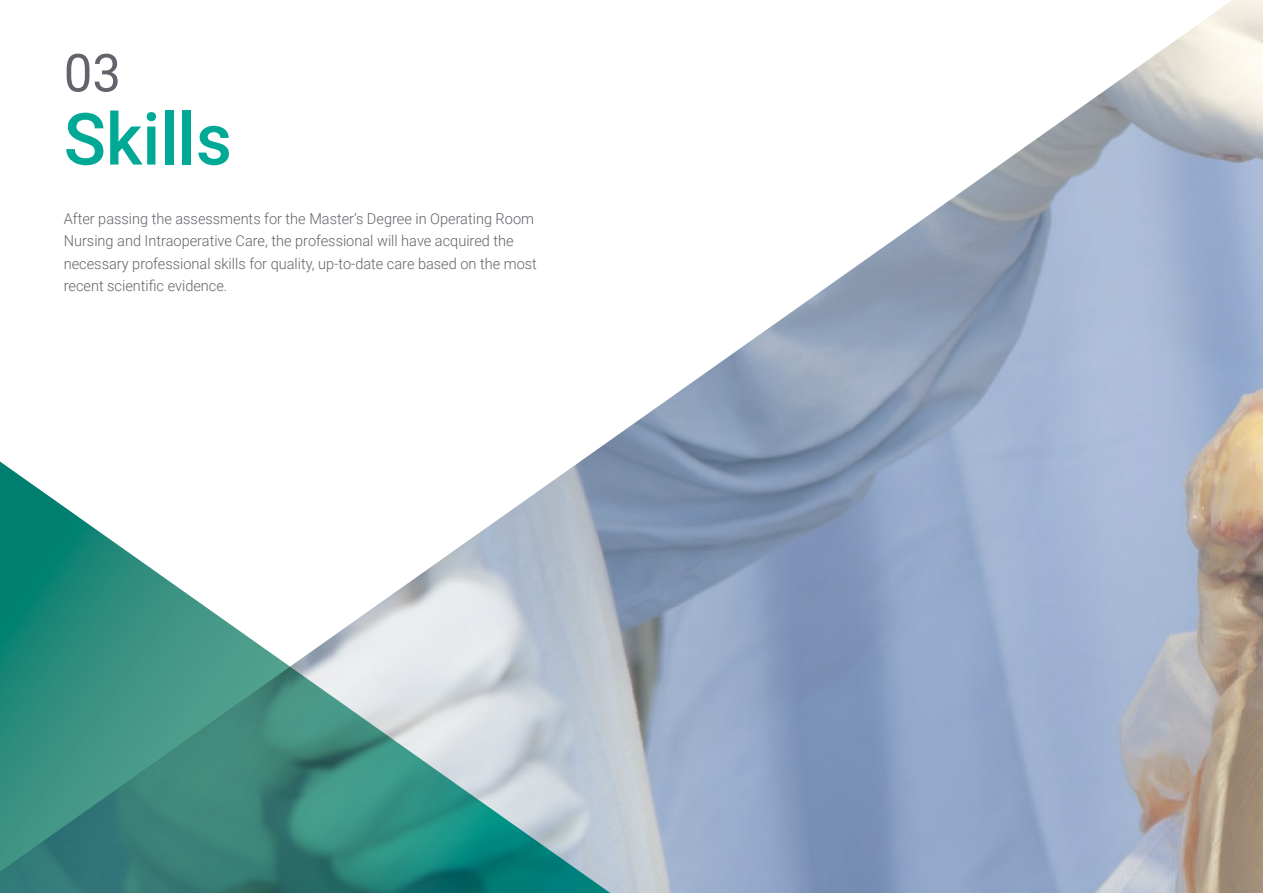
<style>
.page{position:relative;width:1263px;height:893px;background:#fff}
.page>*{position:absolute;margin:0;border:0;box-sizing:border-box;transform-origin:0 0}
.t1{font:500 72px "Roboto";color:#00a996}
.t2{font:52.5px "Roboto";color:#61646a}
.t3{font:300 15px/22.5px "Roboto";color:#61646a}
</style>
<div class="page">
<img style="left:602px;top:0;width:661px;height:893px">
<svg style="left:0;top:446px;width:640px;height:447px"></svg>
<h2 class="t2" style="left:64px;top:36px;width:59px">03</h2>
<h1 class="t1" style="left:64px;top:89px;width:170px">Skills</h1>
<p class="t3" style="left:64px;top:207px;width:475px">After passing the assessments for the Master’s Degree in Operating Room Nursing and Intraoperative Care, the professional will have acquired the necessary professional skills for quality, up-to-date care based on the most recent scientific evidence.</p>
</div>
